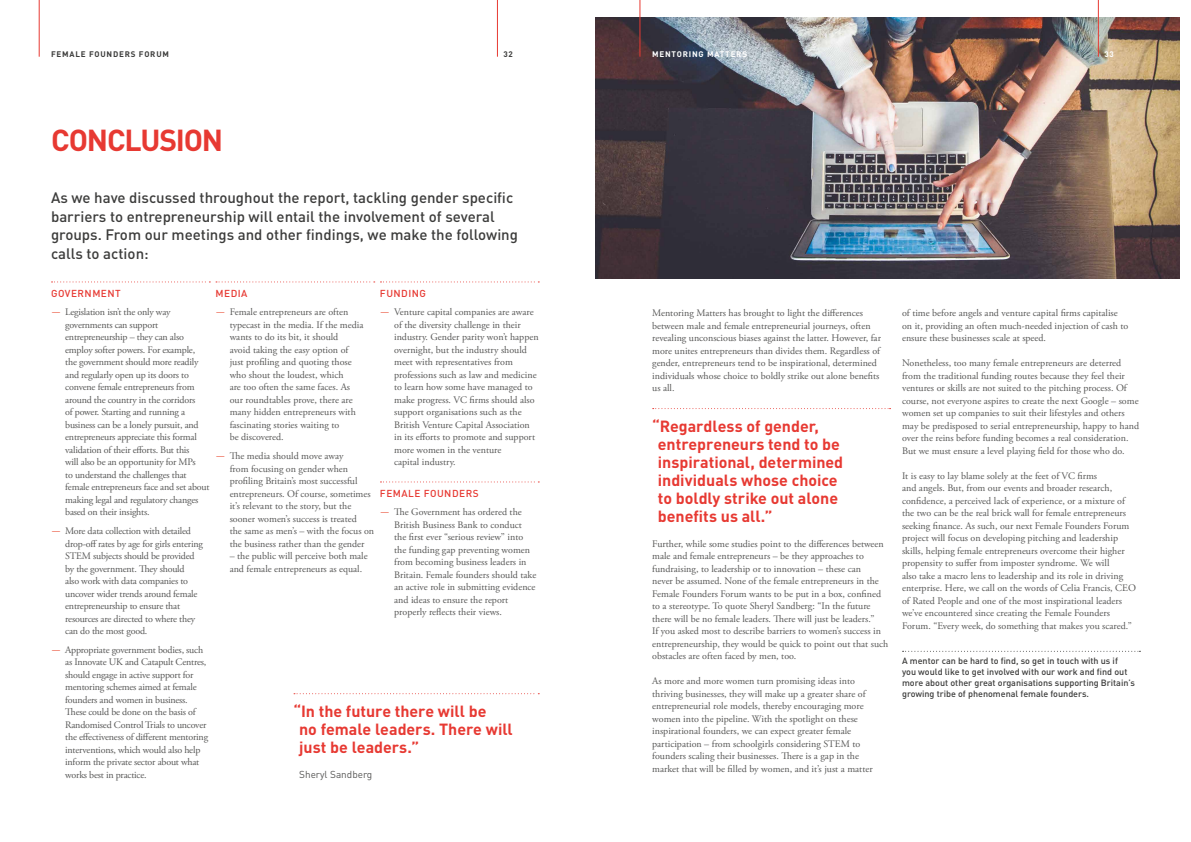
<style>
.page{position:relative;width:1191px;height:842px;background:#fff}
.page>*{position:absolute;margin:0;border:0;box-sizing:border-box;transform-origin:0 0}
.t1{font:700 30px "DIN";letter-spacing:-.04em;color:#e73932}
.t2{font:700 16px/18px "DIN";color:#e73932}
.t3{font:500 15px/18.8px "DIN";color:#3c3c3b}
.t4{font:10px/12.5px "Adobe Garamond Pro";color:#575756}
.t5{font:10px/12.5px "Adobe Garamond Pro";letter-spacing:-.02em;color:#575756}
.t6{font:500 10px "DIN";letter-spacing:.05em;color:#e73932}
.t7{font:10px "DIN";color:#575756}
.t8{font:500 9px/11px "DIN";color:#3c3c3b}
.t9{font:700 8px "DIN";letter-spacing:.1em;color:#3c3c3b}
.t10{font:700 8px "DIN";letter-spacing:.1em;color:#fff}
.s1{font-family:"N Haas Grotesk DS Pro 55 Rg";color:#ed6954}
</style>
<div class="page">
<hr style="left:497px;top:0;width:1px;height:57px;background:#e73932">
<hr style="left:39px;top:0;width:1px;height:57px;background:#e73932">
<img style="left:595px;top:17px;width:584px;height:262px">
<hr style="left:1097px;top:0;width:1px;height:57px;background:#e73932">
<hr style="left:639px;top:0;width:1px;height:57px;background:#e73932">
<svg style="left:52px;top:281px;width:158px;height:1px"></svg>
<svg style="left:216px;top:281px;width:323px;height:1px"></svg>
<svg style="left:380px;top:481px;width:159px;height:1px"></svg>
<svg style="left:652px;top:408px;width:238px;height:1px"></svg>
<svg style="left:902px;top:651px;width:238px;height:1px"></svg>
<svg style="left:294px;top:693px;width:245px;height:1px"></svg>
<p class="t9" style="left:51px;top:49px;width:119px">FEMALE FOUNDERS FORUM</p>
<p class="t9" style="left:503px;top:49px;width:11px">32</p>
<p class="t10" style="left:652px;top:49px;width:96px">MENTORING MATTERS</p>
<p class="t10" style="left:1104px;top:49px;width:11px">33</p>
<h1 class="t1" style="left:51px;top:121px;width:174px">CONCLUSION</h1>
<h3 class="t3" style="left:51px;top:188px;width:468px">As we have discussed throughout the report, tackling gender specific barriers to entrepreneurship will entail the involvement of several groups. From our meetings and other findings, we make the following calls to action:</h3>
<p class="t6" style="left:51px;top:287px;width:71px">GOVERNMENT</p>
<p class="t5" style="left:65px;top:306px;width:146px;text-indent:-14px"><span class="s1">—</span> Legislation isn’t the only way governments can support entrepreneurship – they can also employ softer powers. For example,<br>the government should more readily and regularly open up its doors to convene female entrepreneurs from around the country in the corridors<br>of power. Starting and running a business can be a lonely pursuit, and entrepreneurs appreciate this formal validation of their efforts. But this<br>will also be an opportunity for MPs<br>to understand the challenges that female entrepreneurs face and set about making legal and regulatory changes based on their insights.</p>
<p class="t5" style="left:65px;top:525px;width:139px;text-indent:-14px"><span class="s1">—</span> More data collection with detailed drop-off rates by age for girls entering STEM subjects should be provided by the government. They should<br>also work with data companies to uncover wider trends around female entrepreneurship to ensure that resources are directed to where they can do the most good.</p>
<p class="t5" style="left:65px;top:644px;width:144px;text-indent:-14px"><span class="s1">—</span> Appropriate government bodies, such as Innovate UK and Catapult Centres, should engage in active support for mentoring schemes aimed at female founders and women in business.<br>These could be done on the basis of Randomised Control Trials to uncover the effectiveness of different mentoring interventions, which would also help inform the private sector about what works best in practice.</p>
<p class="t6" style="left:380px;top:287px;width:48px">FUNDING</p>
<p class="t4" style="left:394px;top:306px;width:146px;text-indent:-14px"><span class="s1">—</span> Venture capital companies are aware of the diversity challenge in their industry. Gender parity won’t happen overnight, but the industry should meet with representatives from professions such as law and medicine to learn how some have managed to make progress. VC firms should also support organisations such as the British Venture Capital Association in its efforts to promote and support more women in the venture<br>capital industry.</p>
<p class="t6" style="left:380px;top:487px;width:100px">FEMALE FOUNDERS</p>
<p class="t4" style="left:394px;top:506px;width:144px;text-indent:-14px"><span class="s1">—</span> The Government has ordered the British Business Bank to conduct the first ever “serious review” into the funding gap preventing women from becoming business leaders in Britain. Female founders should take an active role in submitting evidence and ideas to ensure the report properly reflects their views.</p>
<p class="t6" style="left:215px;top:287px;width:34px">MEDIA</p>
<p class="t4" style="left:230px;top:306px;width:135px;text-indent:-14px"><span class="s1">—</span> Female entrepreneurs are often typecast in the media. If the media wants to do its bit, it should<br>avoid taking the easy option of just profiling and quoting those who shout the loudest, which<br>are too often the same faces. As our roundtables prove, there are many hidden entrepreneurs with fascinating stories waiting to<br>be discovered.</p>
<p class="t4" style="left:230px;top:450px;width:146px;text-indent:-14px"><span class="s1">—</span> The media should move away<br>from focusing on gender when profiling Britain’s most successful entrepreneurs. Of course, sometimes it’s relevant to the story, but the sooner women’s success is treated<br>the same as men’s – with the focus on the business rather than the gender</p>
<p class="t4" style="left:230px;top:550px;width:139px">– the public will perceive both male and female entrepreneurs as equal.</p>
<h2 class="t2" style="left:299px;top:701px;width:215px;text-indent:-6px">“In the future there will be<br>no female leaders. There will just be leaders.”</h2>
<p class="t7" style="left:299px;top:768px;width:75px">Sheryl Sandberg</p>
<p class="t4" style="left:652px;top:307px;width:230px">Mentoring Matters has brought to light the differences between male and female entrepreneurial journeys, often revealing unconscious biases against the latter. However, far more unites entrepreneurs than divides them. Regardless of gender, entrepreneurs tend to be inspirational, determined individuals whose choice to boldly strike out alone benefits us all.</p>
<h2 class="t2" style="left:658px;top:416px;width:187px;text-indent:-6px">“Regardless of gender, entrepreneurs tend to be inspirational, determined individuals whose choice to boldly strike out alone benefits us all.”</h2>
<p class="t4" style="left:652px;top:538px;width:237px">Further, while some studies point to the differences between male and female entrepreneurs – be they approaches to fundraising, to leadership or to innovation – these can<br>never be assumed. None of the female entrepreneurs in the Female Founders Forum wants to be put in a box, confined to a stereotype. To quote Sheryl Sandberg: “In the future there will be no female leaders. There will just be leaders.”<br>If you asked most to describe barriers to women’s success in entrepreneurship, they would be quick to point out that such obstacles are often faced by men, too.</p>
<p class="t4" style="left:652px;top:675px;width:222px">As more and more women turn promising ideas into thriving businesses, they will make up a greater share of entrepreneurial role models, thereby encouraging more women into the pipeline. With the spotlight on these inspirational founders, we can expect greater female participation – from schoolgirls considering STEM to founders scaling their businesses. There is a gap in the market that will be filled by women, and it’s just a matter</p>
<p class="t4" style="left:902px;top:307px;width:228px">of time before angels and venture capital firms capitalise on it, providing an often much-needed injection of cash to ensure these businesses scale at speed.</p>
<p class="t4" style="left:902px;top:357px;width:239px">Nonetheless, too many female entrepreneurs are deterred from the traditional funding routes because they feel their ventures or skills are not suited to the pitching process. Of course, not everyone aspires to create the next Google – some women set up companies to suit their lifestyles and others may be predisposed to serial entrepreneurship, happy to hand over the reins before funding becomes a real consideration.<br>But we must ensure a level playing field for those who do.</p>
<p class="t4" style="left:902px;top:470px;width:235px">It is easy to lay blame solely at the feet of VC firms<br>and angels. But, from our events and broader research, confidence, a perceived lack of experience, or a mixture of the two can be the real brick wall for female entrepreneurs seeking finance. As such, our next Female Founders Forum project will focus on developing pitching and leadership skills, helping female entrepreneurs overcome their higher propensity to suffer from imposter syndrome. We will<br>also take a macro lens to leadership and its role in driving enterprise. Here, we call on the words of Celia Francis, CEO of Rated People and one of the most inspirational leaders we’ve encountered since creating the Female Founders Forum. “Every week, do something that makes you scared.”</p>
<p class="t8" style="left:902px;top:655px;width:234px">A mentor can be hard to find, so get in touch with us if<br>you would like to get involved with our work and find out more about other great organisations supporting Britain’s growing tribe of phenomenal female founders.</p>
</div>
